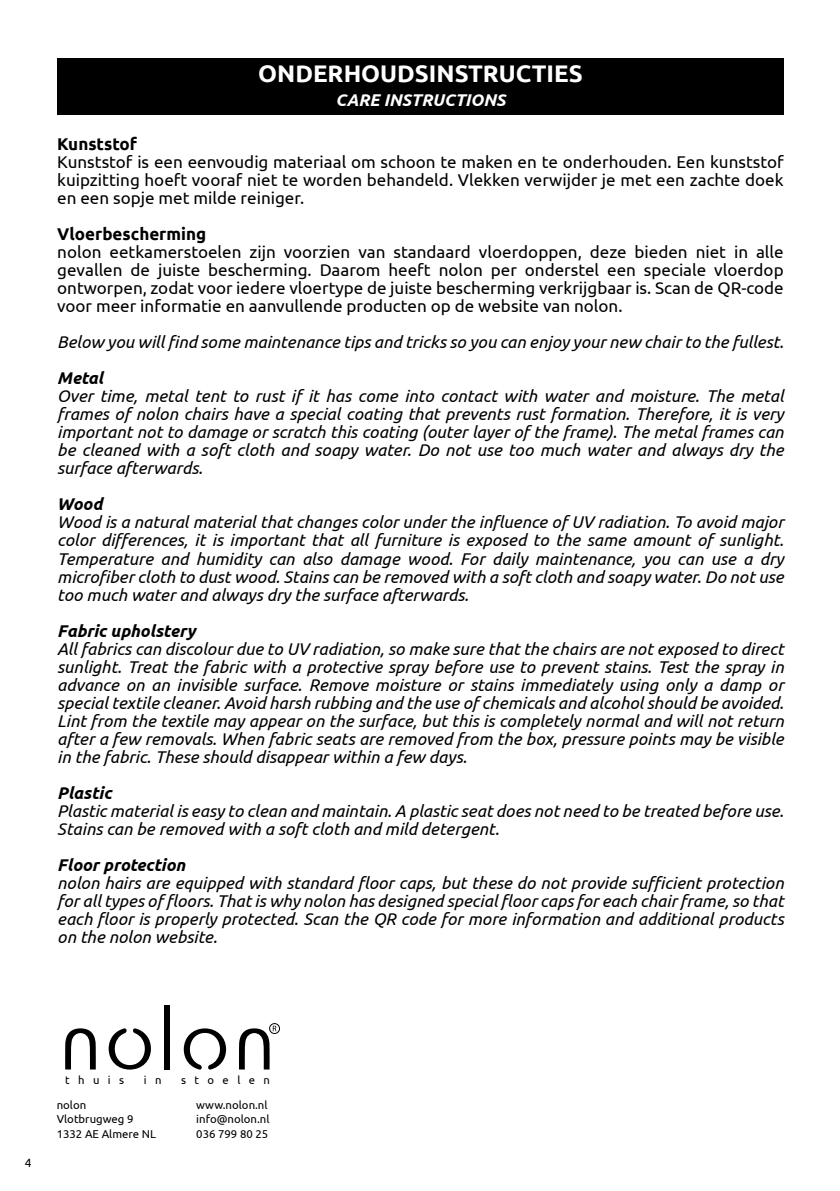
<style>
.page{position:relative;width:840px;height:1191px;background:#fff}
.page>*{position:absolute;margin:0;border:0;box-sizing:border-box;transform-origin:0 0}
.t1{font:700 24px "Ubuntu";color:#fff}
.t2{font:italic 17px/18px "Ubuntu";color:#000;text-align:justify}
.t3{font:17px/18px "Ubuntu";color:#000;text-align:justify}
.t4{font:italic 700 17px "Ubuntu";color:#000}
.t5{font:700 17px "Ubuntu";color:#000}
.t6{font:italic 700 17px "Ubuntu";color:#fff}
.t7{font:12px "Ubuntu";color:#000}
.t8{font:11.4px/14.4px "Ubuntu";color:#000}
.t9{font:11.4px "Ubuntu";letter-spacing:.755em;color:#000}
</style>
<div class="page">
<div style="left:164px;top:1005px;width:6px;height:64px;background:#000"></div>
<svg style="left:108px;top:1028px;width:43px;height:41px"></svg>
<svg style="left:183px;top:1028px;width:43px;height:41px"></svg>
<svg style="left:65px;top:1028px;width:31px;height:41px"></svg>
<div style="left:269px;top:1023px;width:10px;height:10px;border:1px solid #000;border-radius:50%"></div>
<svg style="left:239px;top:1025px;width:37px;height:44px"></svg>
<div style="left:57px;top:58px;width:726px;height:57px;background:#000"></div>
<h1 class="t1" style="left:258px;top:59px;width:326px">ONDERHOUDSINSTRUCTIES</h1>
<p class="t6" style="left:335px;top:90px;width:172px">CARE INSTRUCTIONS</p>
<p class="t5" style="left:57px;top:134px;width:81px">Kunststof</p>
<p class="t3" style="left:57px;top:153px;width:727px">Kunststof is een eenvoudig materiaal om schoon te maken en te onderhouden. Een kunststof kuipzitting hoeft vooraf niet te worden behandeld. Vlekken verwijder je met een zachte doek en een sopje met milde reiniger.</p>
<p class="t5" style="left:57px;top:224px;width:150px">Vloerbescherming</p>
<p class="t3" style="left:57px;top:243px;width:727px">nolon eetkamerstoelen zijn voorzien van standaard vloerdoppen, deze bieden niet in alle gevallen de juiste bescherming. Daarom heeft nolon per onderstel een speciale vloerdop ontworpen, zodat voor iedere vloertype de juiste bescherming verkrijgbaar is. Scan de QR-code voor meer informatie en aanvullende producten op de website van nolon.</p>
<p class="t2" style="left:57px;top:333px;width:727px">Below you will find some maintenance tips and tricks so you can enjoy your new chair to the fullest.</p>
<p class="t4" style="left:57px;top:368px;width:48px">Metal</p>
<p class="t2" style="left:57px;top:387px;width:727px">Over time, metal tent to rust if it has come into contact with water and moisture. The metal frames of nolon chairs have a special coating that prevents rust formation. Therefore, it is very important not to damage or scratch this coating (outer layer of the frame). The metal frames can be cleaned with a soft cloth and soapy water. Do not use too much water and always dry the surface afterwards.</p>
<p class="t4" style="left:57px;top:494px;width:47px">Wood</p>
<p class="t2" style="left:57px;top:513px;width:727px">Wood is a natural material that changes color under the influence of UV radiation. To avoid major color differences, it is important that all furniture is exposed to the same amount of sunlight.<br>Temperature and humidity can also damage wood. For daily maintenance, you can use a dry microfiber cloth to dust wood. Stains can be removed with a soft cloth and soapy water. Do not use too much water and always dry the surface afterwards.</p>
<p class="t4" style="left:57px;top:620px;width:139px">Fabric upholstery</p>
<p class="t2" style="left:57px;top:639px;width:727px">All fabrics can discolour due to UV radiation, so make sure that the chairs are not exposed to direct sunlight. Treat the fabric with a protective spray before use to prevent stains. Test the spray in advance on an invisible surface. Remove moisture or stains immediately using only a damp or special textile cleaner. Avoid harsh rubbing and the use of chemicals and alcohol should be avoided.<br>Lint from the textile may appear on the surface, but this is completely normal and will not return after a few removals. When fabric seats are removed from the box, pressure points may be visible in the fabric. These should disappear within a few days.</p>
<p class="t4" style="left:57px;top:782px;width:56px">Plastic</p>
<p class="t2" style="left:57px;top:801px;width:727px">Plastic material is easy to clean and maintain. A plastic seat does not need to be treated before use.<br>Stains can be removed with a soft cloth and mild detergent.</p>
<p class="t4" style="left:57px;top:854px;width:129px">Floor protection</p>
<p class="t2" style="left:57px;top:873px;width:727px">nolon hairs are equipped with standard floor caps, but these do not provide sufficient protection for all types of floors. That is why nolon has designed special floor caps for each chair frame, so that each floor is properly protected. Scan the QR code for more information and additional products on the nolon website.</p>
<p class="t7" style="left:25px;top:1155px;width:8px">4</p>
<p class="t9" style="left:65px;top:1072px;width:61px">thuis</p>
<p class="t9" style="left:144px;top:1072px;width:19px">i n</p>
<p class="t9" style="left:181px;top:1072px;width:90px">stoelen</p>
<p class="t8" style="left:57px;top:1097px;width:101px">nolon<br>Vlotbrugweg 9<br>1332 AE Almere NL</p>
<p class="t8" style="left:196px;top:1097px;width:75px">www.nolon.nl info@nolon.nl<br>036 799 80 25</p>
</div>
